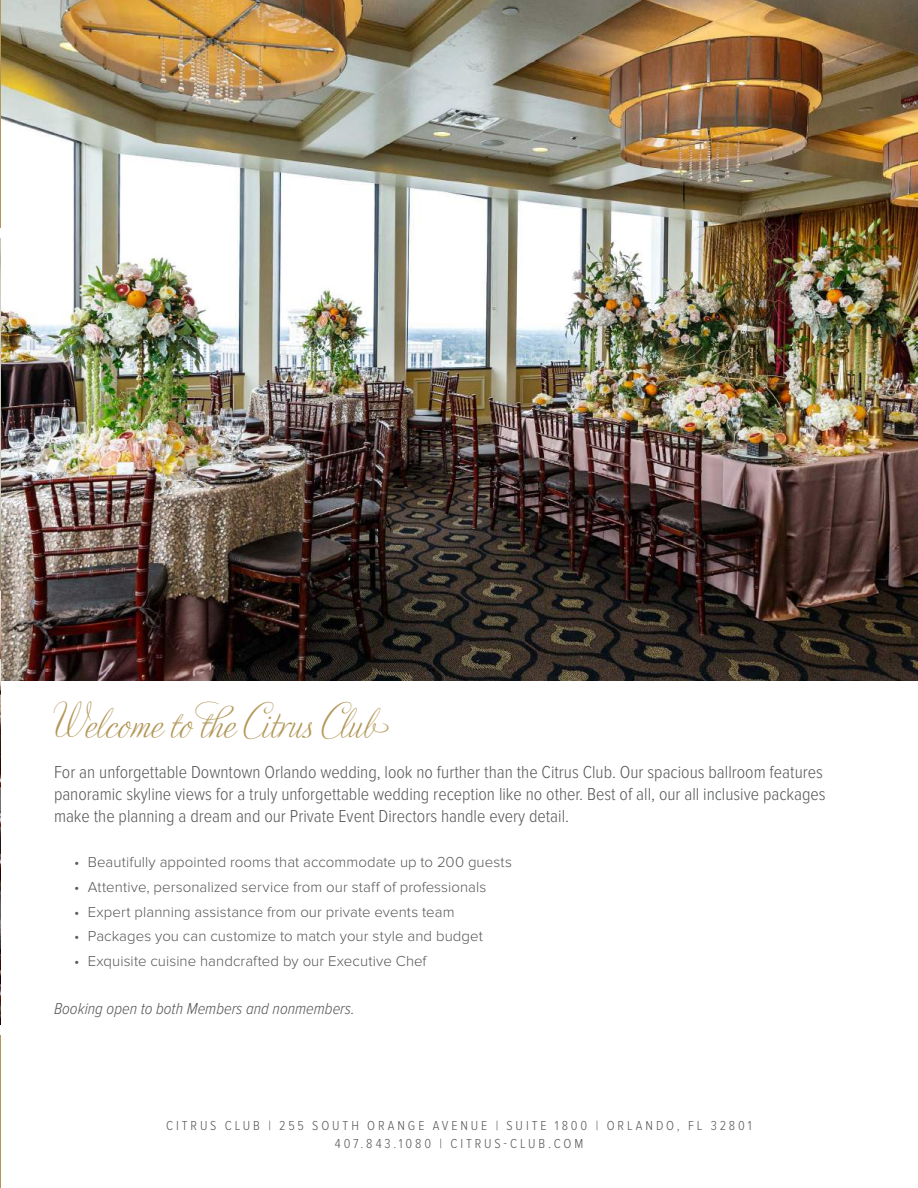
<style>
.page{position:relative;width:918px;height:1188px;background:#fff}
.page>*{position:absolute;margin:0;border:0;box-sizing:border-box;transform-origin:0 0}
.t1{font:45px "Adios Script Pro";color:#b39758}
.t2{font:300 18px/21.6px "Proxima Nova Cond";color:#57585a}
.t3{font:italic 300 16.5px "Proxima Nova Cond";color:#57585a}
.t4{font:300 15px "Proxima Nova";letter-spacing:.005em;color:#57585a}
.t5{font:300 13.5px/18px "Proxima Nova Cond";letter-spacing:.215em;color:#57585a;text-align:center}
</style>
<div class="page">
<img style="left:1px;top:0;width:917px;height:680px">
<img style="left:0;top:238px;width:1px;height:786px">
<hr style="left:0;top:1035px;width:1px;height:153px;background:#b39758">
<hr style="left:0;top:0;width:1px;height:227px;background:#b39758">
<h1 class="t1" style="left:54px;top:695px;width:337px">Welcome to the Citrus Club</h1>
<p class="t2" style="left:54px;top:762px;width:773px">For an unforgettable Downtown Orlando wedding, look no further than the Citrus Club. Our spacious ballroom features panoramic skyline views for a truly unforgettable wedding reception like no other. Best of all, our all inclusive packages make the planning a dream and our Private Event Directors handle every detail.</p>
<p class="t4" style="left:74px;top:854px;width:439px">• Beautifully appointed rooms that accommodate up to 200 guests</p>
<p class="t4" style="left:74px;top:878px;width:414px">• Attentive, personalized service from our staff of professionals</p>
<p class="t4" style="left:74px;top:903px;width:382px">• Expert planning assistance from our private events team</p>
<p class="t4" style="left:74px;top:928px;width:410px">• Packages you can customize to match your style and budget</p>
<p class="t4" style="left:74px;top:953px;width:354px">• Exquisite cuisine handcrafted by our Executive Chef</p>
<p class="t3" style="left:54px;top:1000px;width:302px">Booking open to both Members and nonmembers.</p>
<p class="t5" style="left:166px;top:1117px;width:587px">CITRUS CLUB | 255 SOUTH ORANGE AVENUE | SUITE 1800 | ORLANDO, FL 32801<br>407.843.1080 | CITRUS-CLUB.COM</p>
</div>
